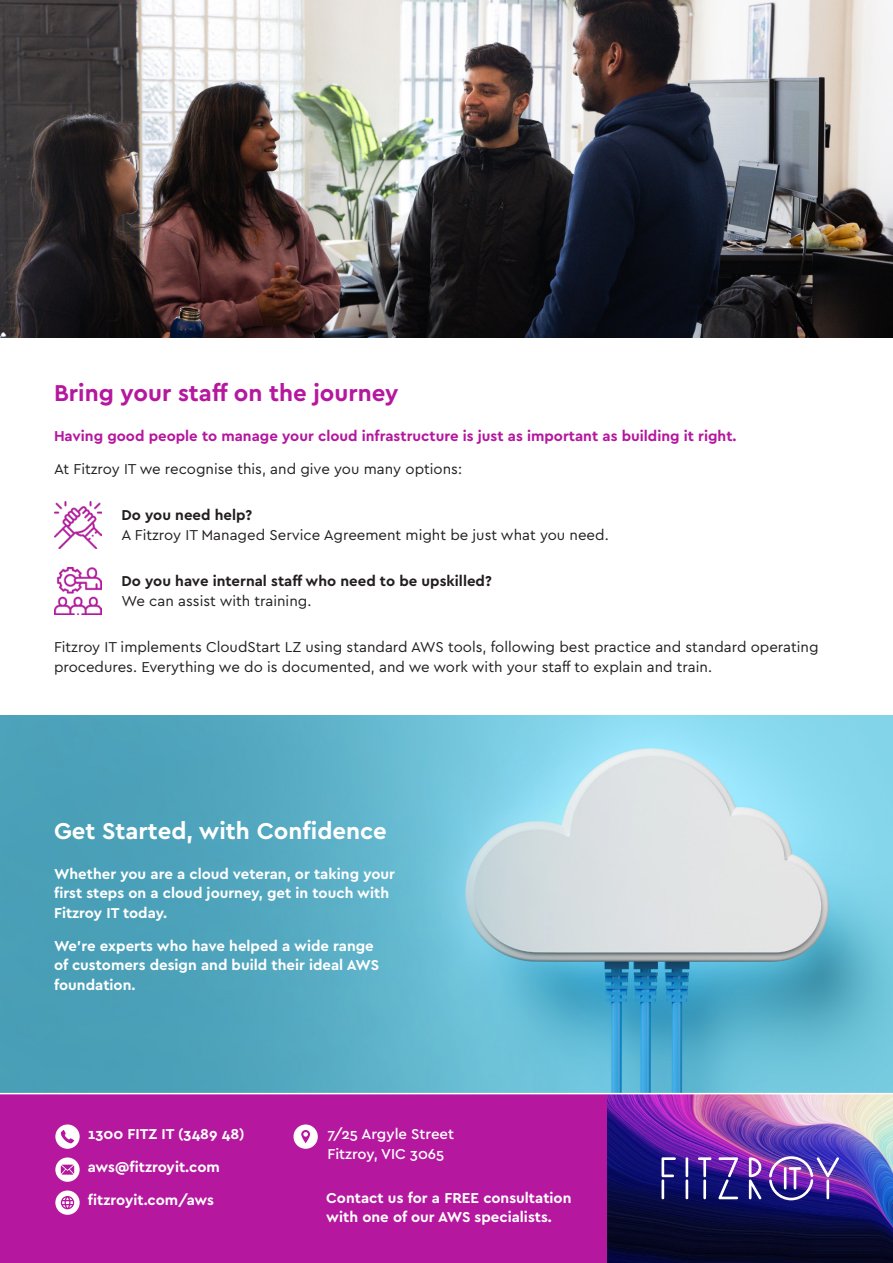
<style>
.page{position:relative;width:893px;height:1263px;background:#fff}
.page>*{position:absolute;margin:0;border:0;box-sizing:border-box;transform-origin:0 0}
.Subhead_2{font:700 24px "Cera GR";color:#b5179e}
.Subhead_2-2{font:700 24px "Cera GR";color:#fff}
.Body{font:15px/19.5px "Cera GR";color:#231f20}
.Body_-_White_Bold{font:700 15px/19.5px "Cera GR";color:#fff}
.Subhead_3_-_Purple{font:700 15px "Cera GR";color:#b5179e}
.Body-2{font:700 15px/19.5px "Cera GR";color:#231f20}
.Body_-_White{font:500 15px/19.5px "Cera GR";color:#fff}
.s1{font-weight:700}
.s2{font-weight:400}
</style>
<div class="page">
<img style="left:0;top:716px;width:893px;height:377px">
<div style="left:0;top:1094px;width:608px;height:169px;background:#b5179e"></div>
<svg style="left:55px;top:1190px;width:25px;height:25px"></svg>
<svg style="left:55px;top:1157px;width:25px;height:25px"></svg>
<svg style="left:55px;top:1124px;width:25px;height:25px"></svg>
<svg style="left:293px;top:1124px;width:25px;height:25px"></svg>
<img style="left:608px;top:1094px;width:285px;height:169px">
<svg style="left:698px;top:1157px;width:13px;height:41px"></svg>
<hr style="left:703px;top:1179px;width:3px;height:20px;background:#fff">
<hr style="left:686px;top:1157px;width:2px;height:20px;background:#fff">
<hr style="left:662px;top:1179px;width:2px;height:20px;background:#fff">
<svg style="left:662px;top:1157px;width:14px;height:41px"></svg>
<hr style="left:686px;top:1179px;width:2px;height:20px;background:#fff">
<svg style="left:749px;top:1157px;width:12px;height:42px"></svg>
<svg style="left:718px;top:1157px;width:20px;height:42px"></svg>
<img style="left:769px;top:1156px;width:70px;height:44px">
<hr style="left:784px;top:1167px;width:2px;height:22px;background:#fff">
<img style="left:0;top:0;width:893px;height:338px">
<img style="left:54px;top:502px;width:47px;height:47px">
<img style="left:54px;top:567px;width:47px;height:47px">
<p class="Subhead_2" style="left:54px;top:379px;width:346px">Bring your staff on the journey</p>
<p class="Subhead_3_-_Purple" style="left:54px;top:427px;width:684px">Having good people to manage your cloud infrastructure is just as important as building it right.</p>
<p class="Body" style="left:54px;top:459px;width:410px">At Fitzroy IT we recognise this, and give you many options:</p>
<p class="Body" style="left:122px;top:505px;width:489px"><span class="s1">Do you need help?<br></span>A Fitzroy IT Managed Service Agreement might be just what you need.</p>
<p class="Body-2" style="left:122px;top:571px;width:372px">Do you have internal staff who need to be upskilled?<br><span class="s2">We can assist with training.</span></p>
<p class="Body" style="left:54px;top:637px;width:766px">Fitzroy IT implements CloudStart LZ using standard AWS tools, following best practice and standard operating procedures. Everything we do is documented, and we work with your staff to explain and train.</p>
<p class="Subhead_2-2" style="left:54px;top:817px;width:334px">Get Started, with Confidence</p>
<p class="Body_-_White_Bold" style="left:54px;top:864px;width:343px">Whether you are a cloud veteran, or taking your first steps on a cloud journey, get in touch with<br>Fitzroy IT today.</p>
<p class="Body_-_White_Bold" style="left:54px;top:936px;width:327px">We’re experts who have helped a wide range of customers design and build their ideal AWS foundation.</p>
<p class="Body_-_White_Bold" style="left:88px;top:1125px;width:158px">1300 FITZ IT (3489 48)</p>
<p class="Body_-_White_Bold" style="left:88px;top:1158px;width:134px">aws@fitzroyit.com</p>
<p class="Body_-_White_Bold" style="left:88px;top:1191px;width:128px">fitzroyit.com/aws</p>
<p class="Body_-_White" style="left:327px;top:1125px;width:128px">7/25 Argyle Street<br>Fitzroy, VIC 3065</p>
<p class="Body_-_White_Bold" style="left:326px;top:1188px;width:247px">Contact us for a FREE consultation with one of our AWS specialists.</p>
</div>
